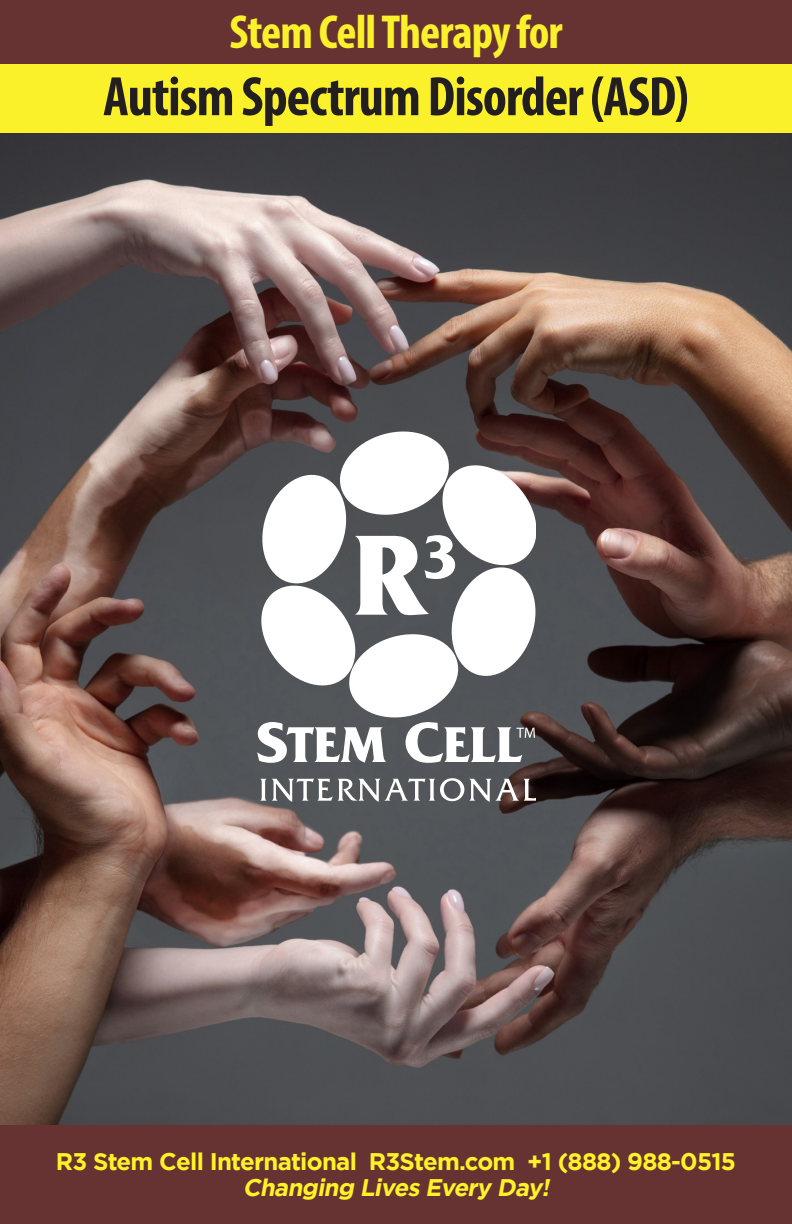
<style>
.page{position:relative;width:792px;height:1224px;background:#fff}
.page>*{position:absolute;margin:0;border:0;box-sizing:border-box;transform-origin:0 0}
.t1{font:700 condensed 56px "Myriad Pro";letter-spacing:-.02em;color:#231f20}
.t2{font:700 condensed 48px "Myriad Pro";letter-spacing:-.02em;color:#fbf12b}
.t3{font:700 24px "Gotham";letter-spacing:-.03em;color:#fff229}
.t4{font:italic 700 24px "Gotham";color:#fff229}
</style>
<div class="page">
<img style="left:0;top:132px;width:792px;height:993px">
<svg style="left:260px;top:778px;width:276px;height:24px"></svg>
<svg style="left:257px;top:432px;width:279px;height:331px"></svg>
<div style="left:0;top:1125px;width:792px;height:99px;background:#663232"></div>
<div style="left:0;top:0;width:792px;height:132px;background:#fbf12b"></div>
<div style="left:0;top:0;width:792px;height:64px;background:#663232"></div>
<p class="t2" style="left:229px;top:2px;width:335px">Stem Cell Therapy for</p>
<p class="t1" style="left:103px;top:62px;width:587px">Autism Spectrum Disorder (ASD)</p>
<p class="t3" style="left:56px;top:1145px;width:682px">R3 Stem Cell International R3Stem.com +1 (888) 988-0515</p>
<p class="t4" style="left:243px;top:1171px;width:314px">Changing LivesEvery Day!</p>
</div>
